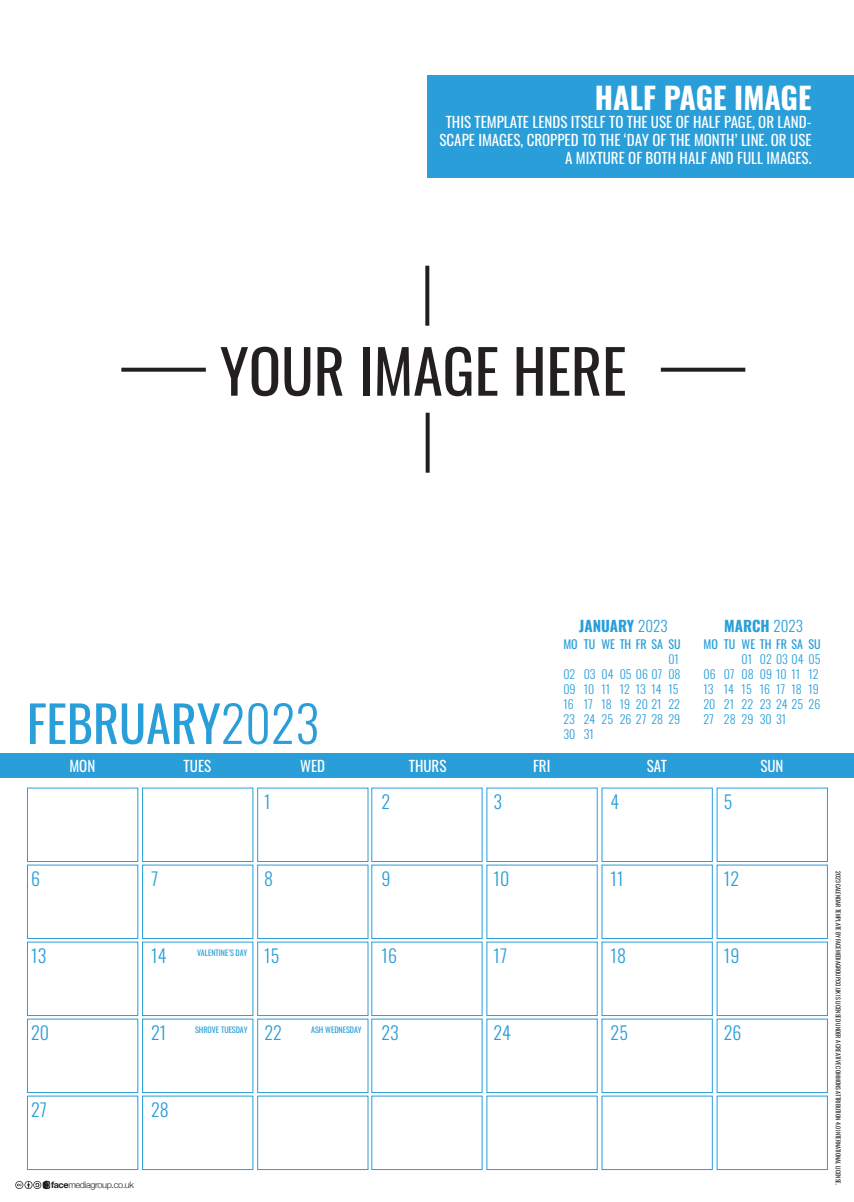
<style>
.page{position:relative;width:854px;height:1202px;background:#fff}
.page>*{position:absolute;margin:0;border:0;box-sizing:border-box;transform-origin:0 0}
.t1{font:60px "Oswald";color:#231f20}
.t2{font:50px "Oswald";color:#299ed9}
.t3{font:700 30px "Oswald";color:#fff}
.t4{font:300 18px "Oswald";color:#299ed9}
.t5{font:15px/18px "Oswald";color:#fff;text-align:right}
.t6{font:700 15px "Oswald";color:#299ed9}
.t7{font:300 12px/15px "Oswald";color:#299ed9}
.t8{font:12px "Oswald";color:#299ed9}
.t9{font:300 9.1px "Helvetica Neue";letter-spacing:-.04em;color:#231f20}
.t10{font:8px "Oswald";color:#299ed9}
.t11{font:6px "Oswald";color:#231f20}
.s1{font-weight:300}
.s2{font-weight:700}
</style>
<div class="page">
<div style="left:27px;top:787px;width:111px;height:75px;border:1px solid #299ed9"></div>
<div style="left:142px;top:787px;width:111px;height:75px;border:1px solid #299ed9"></div>
<div style="left:257px;top:787px;width:111px;height:75px;border:1px solid #299ed9"></div>
<div style="left:371px;top:787px;width:111px;height:75px;border:1px solid #299ed9"></div>
<div style="left:486px;top:787px;width:111px;height:75px;border:1px solid #299ed9"></div>
<div style="left:601px;top:787px;width:111px;height:75px;border:1px solid #299ed9"></div>
<div style="left:716px;top:787px;width:111px;height:75px;border:1px solid #299ed9"></div>
<div style="left:27px;top:864px;width:111px;height:75px;border:1px solid #299ed9"></div>
<div style="left:142px;top:864px;width:111px;height:75px;border:1px solid #299ed9"></div>
<div style="left:257px;top:864px;width:111px;height:75px;border:1px solid #299ed9"></div>
<div style="left:371px;top:864px;width:111px;height:75px;border:1px solid #299ed9"></div>
<div style="left:486px;top:864px;width:111px;height:75px;border:1px solid #299ed9"></div>
<div style="left:601px;top:864px;width:111px;height:75px;border:1px solid #299ed9"></div>
<div style="left:716px;top:864px;width:111px;height:75px;border:1px solid #299ed9"></div>
<div style="left:27px;top:941px;width:111px;height:75px;border:1px solid #299ed9"></div>
<div style="left:142px;top:941px;width:111px;height:75px;border:1px solid #299ed9"></div>
<div style="left:257px;top:941px;width:111px;height:75px;border:1px solid #299ed9"></div>
<div style="left:371px;top:941px;width:111px;height:75px;border:1px solid #299ed9"></div>
<div style="left:486px;top:941px;width:111px;height:75px;border:1px solid #299ed9"></div>
<div style="left:601px;top:941px;width:111px;height:75px;border:1px solid #299ed9"></div>
<div style="left:716px;top:941px;width:111px;height:75px;border:1px solid #299ed9"></div>
<div style="left:27px;top:1018px;width:111px;height:75px;border:1px solid #299ed9"></div>
<div style="left:142px;top:1018px;width:111px;height:75px;border:1px solid #299ed9"></div>
<div style="left:257px;top:1018px;width:111px;height:75px;border:1px solid #299ed9"></div>
<div style="left:371px;top:1018px;width:111px;height:75px;border:1px solid #299ed9"></div>
<div style="left:486px;top:1018px;width:111px;height:75px;border:1px solid #299ed9"></div>
<div style="left:601px;top:1018px;width:111px;height:75px;border:1px solid #299ed9"></div>
<div style="left:716px;top:1018px;width:111px;height:75px;border:1px solid #299ed9"></div>
<div style="left:27px;top:1095px;width:111px;height:75px;border:1px solid #299ed9"></div>
<div style="left:142px;top:1095px;width:111px;height:75px;border:1px solid #299ed9"></div>
<div style="left:257px;top:1095px;width:111px;height:75px;border:1px solid #299ed9"></div>
<div style="left:371px;top:1095px;width:111px;height:75px;border:1px solid #299ed9"></div>
<div style="left:486px;top:1095px;width:111px;height:75px;border:1px solid #299ed9"></div>
<div style="left:601px;top:1095px;width:111px;height:75px;border:1px solid #299ed9"></div>
<div style="left:716px;top:1095px;width:111px;height:75px;border:1px solid #299ed9"></div>
<div style="left:0;top:753px;width:853px;height:25px;background:#299ed9"></div>
<div style="left:427px;top:75px;width:426px;height:102px;background:#299ed9"></div>
<svg style="left:15px;top:1181px;width:35px;height:8px"></svg>
<svg style="left:660px;top:368px;width:85px;height:4px"></svg>
<svg style="left:121px;top:368px;width:85px;height:4px"></svg>
<svg style="left:425px;top:266px;width:4px;height:60px"></svg>
<svg style="left:425px;top:413px;width:4px;height:60px"></svg>
<h3 class="t3" style="left:594px;top:71px;width:218px">HALF PAGE IMAGE</h3>
<p class="t5" style="left:439px;top:111px;width:373px">THIS TEMPLATE LENDS ITSELF TO THE USE OF HALF PAGE, OR LAND-<br>SCAPE IMAGES, CROPPED TO THE ‘DAY OF THE MONTH’ LINE. OR USE<br>A MIXTURE OF BOTH HALF AND FULL IMAGES.</p>
<h1 class="t1" style="left:220px;top:318px;width:408px">YOUR IMAGE HERE</h1>
<h2 class="t2" style="left:27px;top:679px;width:294px">FEBRUARY<span class="s1">2023</span></h2>
<p class="t6" style="left:579px;top:613px;width:90px">JANUARY <span class="s1">2023</span></p>
<p class="t8" style="left:563px;top:634px;width:119px">MO TU WE TH FR SA SU</p>
<p class="t7" style="left:563px;top:651px;width:119px;text-indent:105px">01<br>02 03 04 05 06 07 08<br>09 10 11 12 13 14 15<br>16 17 18 19 20 21 22<br>23 24 25 26 27 28 29<br>30 31</p>
<p class="t6" style="left:724px;top:613px;width:80px">MARCH <span class="s1">2023</span></p>
<p class="t8" style="left:703px;top:634px;width:119px">MO TU WE TH FR SA SU</p>
<p class="t7" style="left:703px;top:651px;width:118px;text-indent:38px">01 02 03 04 05<br>06 07 08 09 10 11 12<br>13 14 15 16 17 18 19<br>20 21 22 23 24 25 26<br>27 28 29 30 31</p>
<p class="t5" style="left:69px;top:756px;width:27px">MON</p>
<p class="t5" style="left:183px;top:756px;width:29px">TUES</p>
<p class="t5" style="left:300px;top:756px;width:26px">WED</p>
<p class="t5" style="left:408px;top:756px;width:39px">THURS</p>
<p class="t5" style="left:533px;top:756px;width:19px">FRI</p>
<p class="t5" style="left:646px;top:756px;width:22px">SAT</p>
<p class="t5" style="left:760px;top:756px;width:25px">SUN</p>
<p class="t4" style="left:264px;top:786px;width:8px">1</p>
<p class="t4" style="left:381px;top:786px;width:10px">2</p>
<p class="t4" style="left:493px;top:786px;width:10px">3</p>
<p class="t4" style="left:610px;top:786px;width:10px">4</p>
<p class="t4" style="left:723px;top:786px;width:10px">5</p>
<p class="t4" style="left:31px;top:863px;width:10px">6</p>
<p class="t4" style="left:151px;top:863px;width:9px">7</p>
<p class="t4" style="left:264px;top:863px;width:10px">8</p>
<p class="t4" style="left:381px;top:863px;width:11px">9</p>
<p class="t4" style="left:493px;top:863px;width:17px">10</p>
<p class="t4" style="left:610px;top:863px;width:15px">11</p>
<p class="t4" style="left:723px;top:863px;width:17px">12</p>
<p class="t4" style="left:31px;top:940px;width:17px">13</p>
<p class="t4" style="left:151px;top:940px;width:17px">14</p>
<p class="t4" style="left:264px;top:940px;width:17px">15</p>
<p class="t4" style="left:381px;top:940px;width:17px">16</p>
<p class="t4" style="left:493px;top:940px;width:15px">17</p>
<p class="t4" style="left:610px;top:940px;width:17px">18</p>
<p class="t4" style="left:723px;top:940px;width:17px">19</p>
<p class="t10" style="left:197px;top:945px;width:52px">VALENTINE’S DAY</p>
<p class="t4" style="left:31px;top:1017px;width:20px">20</p>
<p class="t4" style="left:151px;top:1017px;width:17px">21</p>
<p class="t4" style="left:264px;top:1017px;width:19px">22</p>
<p class="t4" style="left:381px;top:1017px;width:19px">23</p>
<p class="t4" style="left:493px;top:1017px;width:19px">24</p>
<p class="t4" style="left:610px;top:1017px;width:19px">25</p>
<p class="t4" style="left:723px;top:1017px;width:19px">26</p>
<p class="t10" style="left:195px;top:1023px;width:54px">SHROVE TUESDAY</p>
<p class="t10" style="left:311px;top:1023px;width:52px">ASH WEDNESDAY</p>
<p class="t4" style="left:31px;top:1094px;width:17px">27</p>
<p class="t4" style="left:151px;top:1094px;width:19px">28</p>
<p class="t9" style="left:51px;top:1177px;width:84px"><span class="s2">face</span>mediagroup.co.uk</p>
<p class="t11" style="left:843px;top:871px;width:316px;rotate:90deg">2023 CALENDAR TEMPLATE BY FACEMEDIAGROUP.CO.UK IS LICENSED UNDER A CREATIVE COMMONS ATTRIBUTION 4.0 INTERNATIONAL LICENSE.</p>
</div>
